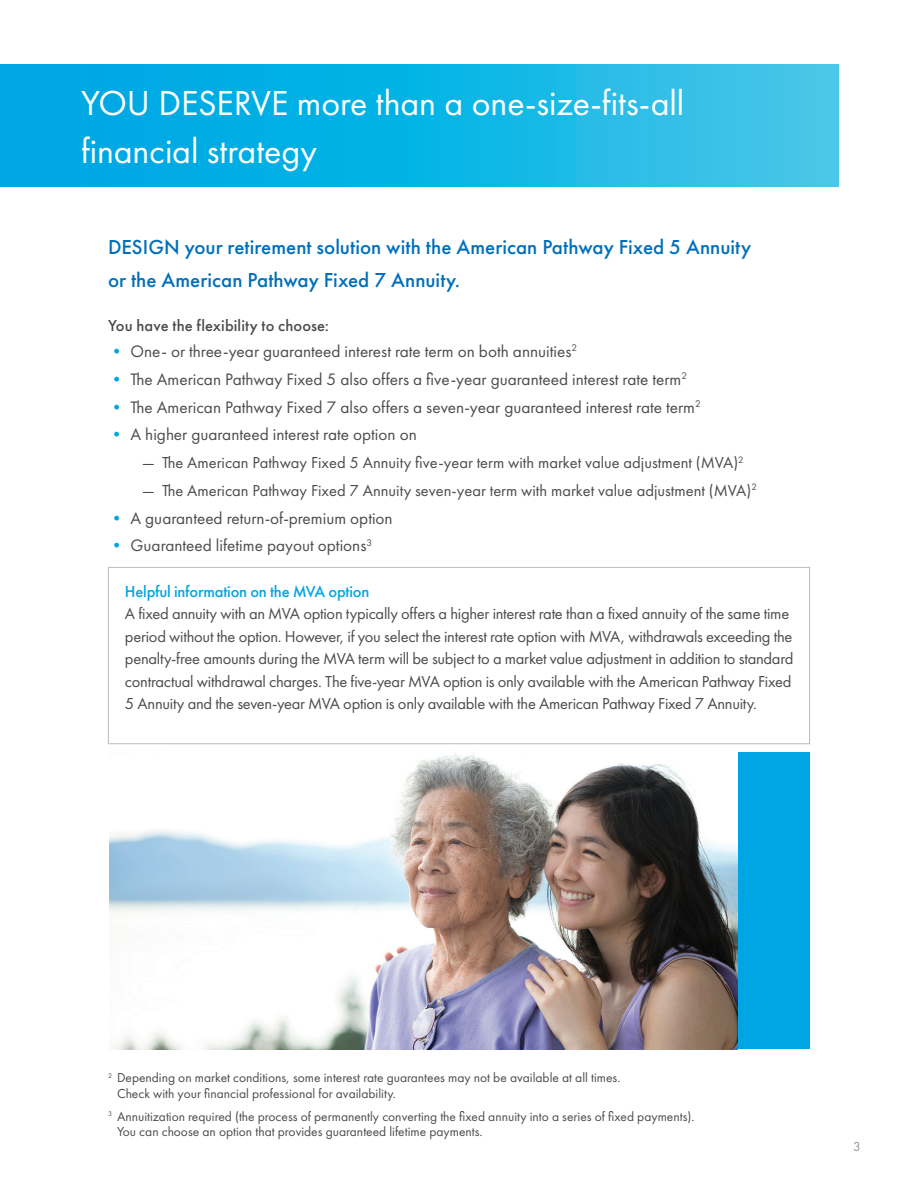
<style>
.page{position:relative;width:918px;height:1188px;background:#fff}
.page>*{position:absolute;margin:0;border:0;box-sizing:border-box;transform-origin:0 0}
.t1{font:36px/48px "Futura PT";letter-spacing:-.005em;color:#fff}
.t2{font:500 21px/33px "Futura PT";color:#006fba}
.t3{font:17.25px "Futura PT";color:#4b4c4d}
.t4{font:16.5px/22.5px "Futura PT";letter-spacing:-.015em;color:#4b4c4d}
.t5{font:500 16.5px "Futura PT";letter-spacing:-.015em;color:#00a5e3}
.t6{font:500 16.5px "Futura PT";letter-spacing:.005em;color:#4b4c4d}
.t7{font:13.5px/15.8px "Futura PT";color:#4b4c4d}
.t8{font:13.5px "Futura PT";color:#8f9194}
.s1{color:#00a5e3}
</style>
<div class="page">
<div style="left:108px;top:567px;width:702px;height:177px;border:1px solid #babbbe"></div>
<svg style="left:0;top:65px;width:838px;height:121px;background:#14b4e5"></svg>
<div style="left:738px;top:752px;width:72px;height:297px;background:#00a5e3"></div>
<img style="left:109px;top:753px;width:629px;height:296px">
<h1 class="t1" style="left:81px;top:78px;width:605px">YOU DESERVE more than a one-size-fits-all financial strategy</h1>
<p class="t2" style="left:108px;top:230px;width:645px">DESIGN your retirement solution with the American Pathway Fixed 5 Annuity or the American Pathway Fixed 7 Annuity.</p>
<p class="t6" style="left:108px;top:315px;width:223px">You have the flexibility to choose:</p>
<p class="t3" style="left:108px;top:341px;width:471px"><span class="s1">•</span> One- or three-year guaranteed interest rate term on both annuities<sup>2</sup></p>
<p class="t3" style="left:108px;top:369px;width:581px"><span class="s1">•</span> The American Pathway Fixed 5 also offers a five-year guaranteed interest rate term<sup>2</sup></p>
<p class="t3" style="left:108px;top:397px;width:594px"><span class="s1">•</span> The American Pathway Fixed 7 also offers a seven-year guaranteed interest rate term<sup>2</sup></p>
<p class="t3" style="left:108px;top:424px;width:310px"><span class="s1">•</span> A higher guaranteed interest rate option on</p>
<p class="t4" style="left:142px;top:449px;width:617px;line-height:27.8px">― The American Pathway Fixed 5 Annuity five-year term with market value adjustment (MVA)<sup>2 </sup>― The American Pathway Fixed 7 Annuity seven-year term with market value adjustment (MVA)<sup>2</sup></p>
<p class="t3" style="left:108px;top:508px;width:286px"><span class="s1">•</span> A guaranteed return-of-premium option</p>
<p class="t3" style="left:108px;top:535px;width:266px"><span class="s1">•</span> Guaranteed lifetime payout options<sup>3</sup></p>
<p class="t5" style="left:125px;top:581px;width:246px">Helpful information on the MVA option</p>
<p class="t4" style="left:125px;top:602px;width:670px">A fixed annuity with an MVA option typically offers a higher interest rate than a fixed annuity of the same time period without the option. However, if you select the interest rate option with MVA, withdrawals exceeding the penalty-free amounts during the MVA term will be subject to a market value adjustment in addition to standard contractual withdrawal charges. The five-year MVA option is only available with the American Pathway Fixed 5 Annuity and the seven-year MVA option is only available with the American Pathway Fixed 7 Annuity.</p>
<p class="t7" style="left:117px;top:1070px;width:505px;text-indent:-9px"><sup>2</sup> Depending on market conditions, some interest rate guarantees may not be available at all times.<br>Check with your financial professional for availability.</p>
<p class="t7" style="left:117px;top:1108px;width:579px;text-indent:-9px"><sup>3</sup> Annuitization required (the process of permanently converting the fixed annuity into a series of fixed payments).<br>You can choose an option that provides guaranteed lifetime payments.</p>
<p class="t8" style="left:853px;top:1138px;width:9px">3</p>
</div>
